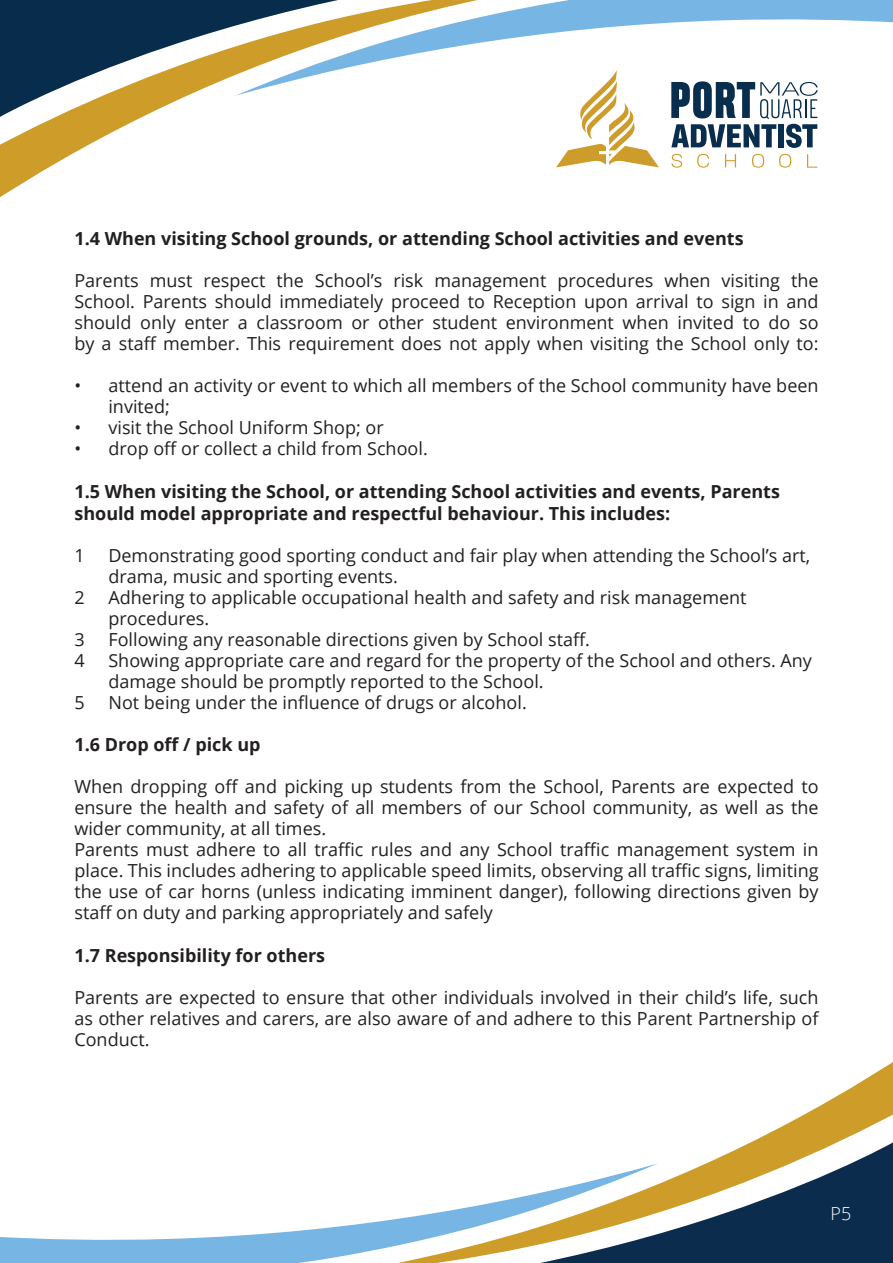
<style>
.page{position:relative;width:893px;height:1263px;background:#fff}
.page>*{position:absolute;margin:0;border:0;box-sizing:border-box;transform-origin:0 0}
.t1{font:18px/21px "Open Sans";color:#231f20;text-align:justify}
.Sub_Sub_Heading{font:700 18px/21.6px "Open Sans";color:#231f20}
.t2{font:300 18px "Open Sans";color:#fff}
</style>
<div class="page">
<svg style="left:671px;top:154px;width:11px;height:14px"></svg>
<svg style="left:697px;top:154px;width:12px;height:14px"></svg>
<svg style="left:725px;top:154px;width:11px;height:13px"></svg>
<svg style="left:752px;top:154px;width:12px;height:14px"></svg>
<svg style="left:779px;top:154px;width:12px;height:14px"></svg>
<svg style="left:807px;top:154px;width:10px;height:14px"></svg>
<svg style="left:557px;top:124px;width:102px;height:43px"></svg>
<svg style="left:671px;top:96px;width:147px;height:52px"></svg>
<svg style="left:658px;top:1062px;width:235px;height:201px"></svg>
<svg style="left:0;top:1163px;width:658px;height:100px"></svg>
<svg style="left:580px;top:96px;width:117px;height:28px"></svg>
<svg style="left:0;top:0;width:557px;height:198px"></svg>
<svg style="left:235px;top:0;width:658px;height:96px"></svg>
<p class="Sub_Sub_Heading" style="left:74px;top:227px;width:671px">1.4 When visiting School grounds, or attending School activities and events</p>
<p class="t1" style="left:74px;top:270px;width:746px">Parents must respect the School’s risk management procedures when visiting the School. Parents should immediately proceed to Reception upon arrival to sign in and should only enter a classroom or other student environment when invited to do so by a staff member. This requirement does not apply when visiting the School only to:</p>
<p class="t1" style="left:108px;top:375px;width:712px;text-indent:-34px">• attend an activity or event to which all members of the School community have been invited;</p>
<p class="t1" style="left:74px;top:417px;width:311px">• visit the School Uniform Shop; or</p>
<p class="t1" style="left:74px;top:438px;width:355px">• drop off or collect a child from School.</p>
<p class="Sub_Sub_Heading" style="left:74px;top:480px;width:707px">1.5 When visiting the School, or attending School activities and events, Parents should model appropriate and respectful behaviour. This includes:</p>
<p class="t1" style="left:74px;top:544px;width:12px">1</p>
<p class="t1" style="left:108px;top:544px;width:703px">Demonstrating good sporting conduct and fair play when attending the School’s art, drama, music and sporting events.</p>
<p class="t1" style="left:74px;top:586px;width:12px">2</p>
<p class="t1" style="left:108px;top:586px;width:640px">Adhering to applicable occupational health and safety and risk management procedures.</p>
<p class="t1" style="left:74px;top:628px;width:12px">3</p>
<p class="t1" style="left:108px;top:628px;width:483px">Following any reasonable directions given by School staff.</p>
<p class="t1" style="left:74px;top:649px;width:12px">4</p>
<p class="t1" style="left:108px;top:649px;width:705px">Showing appropriate care and regard for the property of the School and others. Any damage should be promptly reported to the School.</p>
<p class="t1" style="left:74px;top:691px;width:12px">5</p>
<p class="t1" style="left:108px;top:691px;width:420px">Not being under the influence of drugs or alcohol.</p>
<p class="Sub_Sub_Heading" style="left:74px;top:733px;width:188px">1.6 Drop off / pick up</p>
<p class="t1" style="left:74px;top:776px;width:746px">When dropping off and picking up students from the School, Parents are expected to ensure the health and safety of all members of our School community, as well as the wider community, at all times.</p>
<p class="t1" style="left:74px;top:839px;width:746px">Parents must adhere to all traffic rules and any School traffic management system in place. This includes adhering to applicable speed limits, observing all traffic signs, limiting the use of car horns (unless indicating imminent danger), following directions given by staff on duty and parking appropriately and safely</p>
<p class="Sub_Sub_Heading" style="left:74px;top:944px;width:252px">1.7 Responsibility for others</p>
<p class="t1" style="left:74px;top:986px;width:746px">Parents are expected to ensure that other individuals involved in their child’s life, such as other relatives and carers, are also aware of and adhere to this Parent Partnership of Conduct.</p>
<p class="t2" style="left:830px;top:1201px;width:22px">P5</p>
</div>
